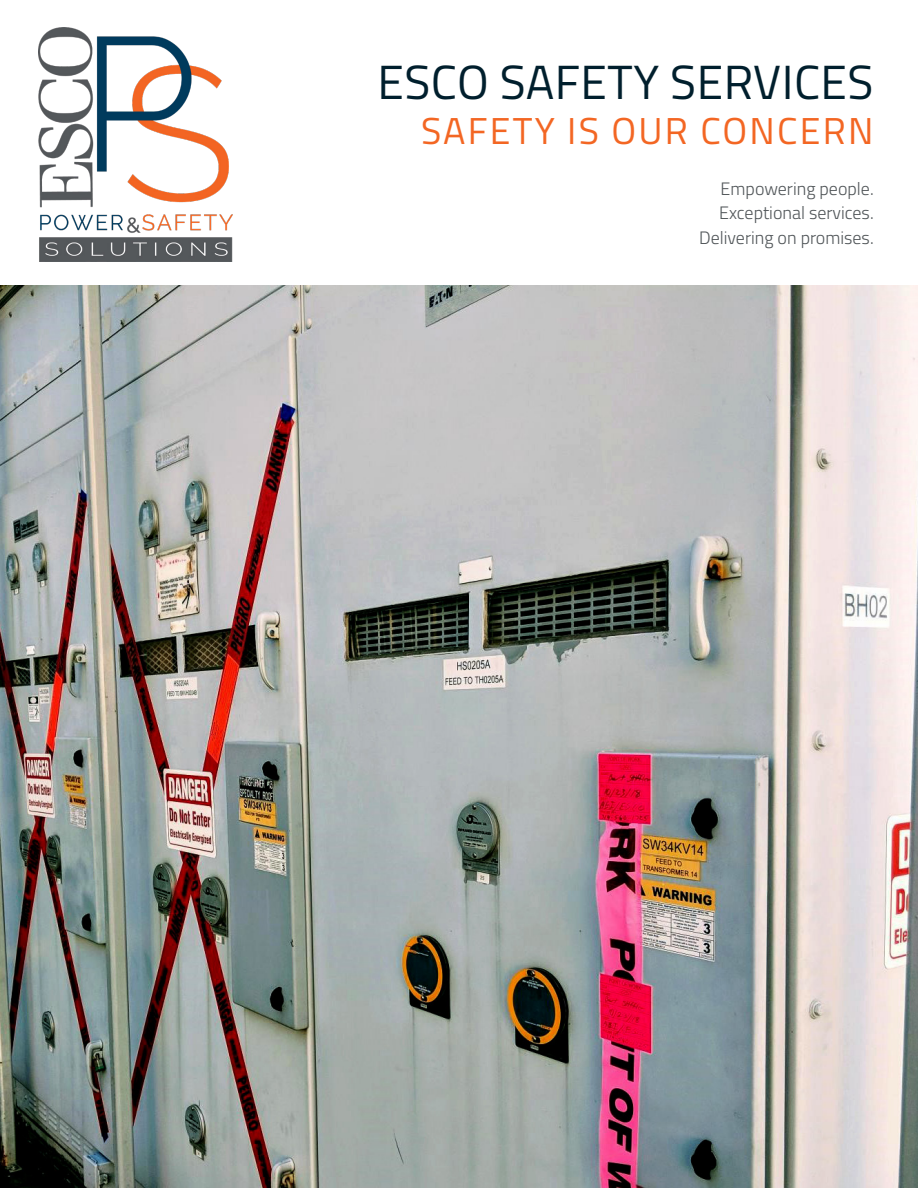
<style>
.page{position:relative;width:918px;height:1188px;background:#fff}
.page>*{position:absolute;margin:0;border:0;box-sizing:border-box;transform-origin:0 0}
.t1{font:48px "Titillium";letter-spacing:.01em;color:#001f2d}
.t2{font:37.5px "Titillium";letter-spacing:.06em;color:#f36623}
.t3{font:300 18px "Titillium";color:#52575a}
</style>
<div class="page">
<img style="left:0;top:285px;width:918px;height:903px">
<img style="left:39px;top:27px;width:193px;height:234px">
<p class="t1" style="left:378px;top:47px;width:497px">ESCO SAFETY SERVICES</p>
<p class="t2" style="left:421px;top:104px;width:454px">SAFETY IS OUR CONCERN</p>
<p class="t3" style="left:721px;top:176px;width:155px">Empowering people.</p>
<p class="t3" style="left:719px;top:200px;width:156px">Exceptional services.</p>
<p class="t3" style="left:699px;top:224px;width:176px">Delivering on promises.</p>
</div>
